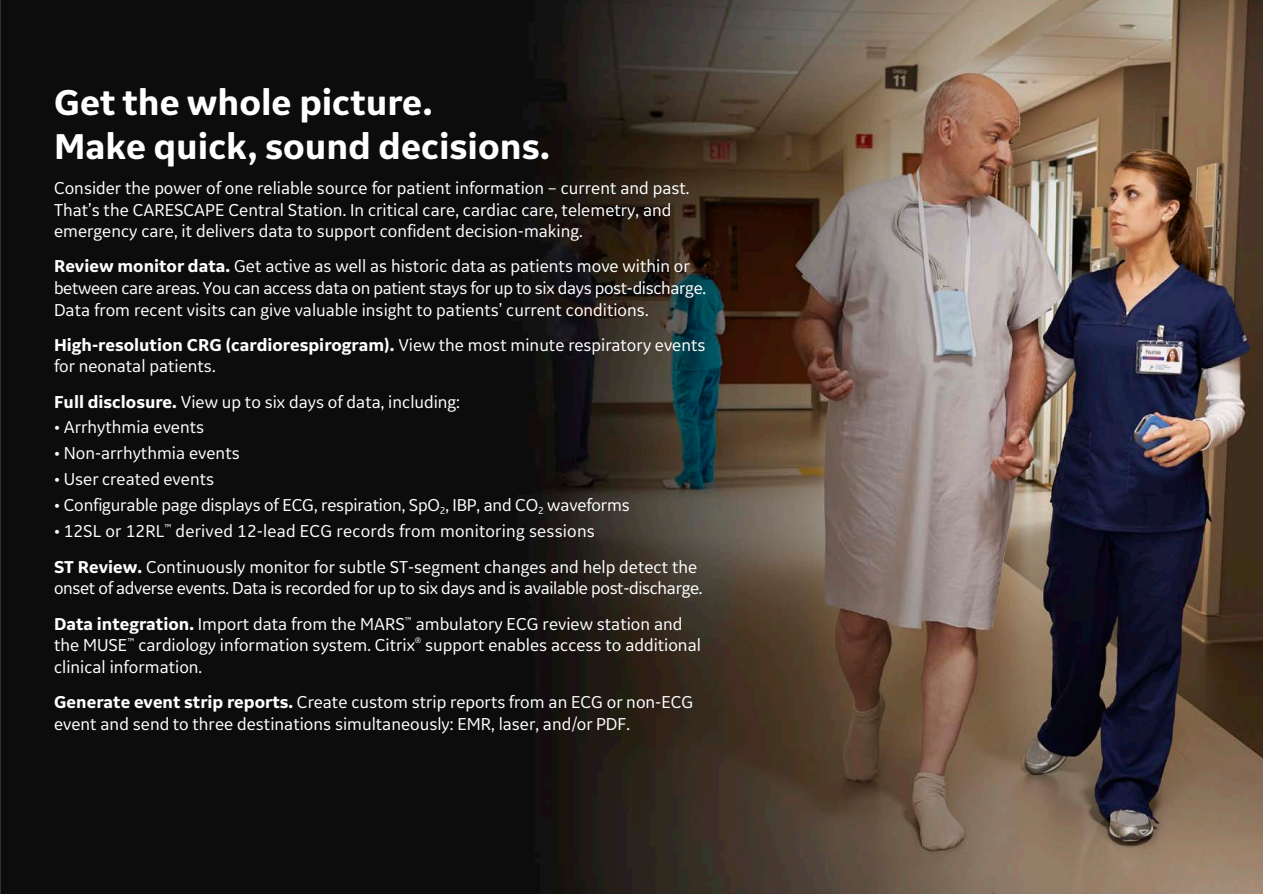
<style>
.page{position:relative;width:1263px;height:894px;background:#fff}
.page>*{position:absolute;margin:0;border:0;box-sizing:border-box;transform-origin:0 0}
.Body_Text{font:700 37.5px/43.5px "GE Inspira Sans";color:#fff}
.Body_Text-2{font:18px/21.6px "GE Inspira Sans";color:#fff}
.Body_Text-3{font:18px/21.6px "GE Inspira Sans";letter-spacing:-.02em;color:#fff}
.s1{font-weight:700}
.s2{font-style:inherit}
</style>
<div class="page">
<img style="left:1px;top:0;width:1262px;height:893px">
<hr style="left:0;top:0;width:1px;height:893px;background:#57585a">
<p class="Body_Text" style="left:54px;top:80px;width:497px">Get the whole picture.<br>Make quick, sound decisions.</p>
<p class="Body_Text-2" style="left:54px;top:177px;width:637px">Consider the power of one reliable source for patient information – current and past.<br>That’s the CARESCAPE Central Station. In critical care, cardiac care, telemetry, and emergency care, it delivers data to support confident decision-making.</p>
<p class="Body_Text-2" style="left:54px;top:255px;width:653px"><span class="s1">Review monitor data.</span> Get active as well as historic data as patients move within or between care areas. You can access data on patient stays for up to six days post-discharge<span class="s2">.<br></span>Data from recent visits can give valuable insight to patients’ current conditions.</p>
<p class="Body_Text-2" style="left:54px;top:333px;width:653px"><span class="s1">High-resolution CRG (cardiorespirogram).</span> View the most minute respiratory events for neonatal patients.</p>
<p class="Body_Text-2" style="left:54px;top:390px;width:407px"><span class="s1">Full disclosure.</span> View up to six days of data, including:</p>
<p class="Body_Text-2" style="left:54px;top:416px;width:152px">• Arrhythmia events</p>
<p class="Body_Text-2" style="left:54px;top:442px;width:187px">• Non-arrhythmia events</p>
<p class="Body_Text-2" style="left:54px;top:468px;width:162px">• User created events</p>
<p class="Body_Text-2" style="left:54px;top:494px;width:577px">• Configurable page displays of ECG, respiration, SpO<sub>2</sub>, IBP, and CO<sub>2</sub> waveforms</p>
<p class="Body_Text-2" style="left:54px;top:519px;width:542px">• 12SL or 12RL<sup>™</sup> derived 12-lead ECG records from monitoring sessions</p>
<p class="Body_Text-3" style="left:54px;top:555px;width:650px"><span class="s1">ST Review.</span> Continuously monitor for subtle ST-segment changes and help detect the onset of adverse events. Data is recorded for up to six days and is available post-discharge.</p>
<p class="Body_Text-2" style="left:54px;top:612px;width:648px"><span class="s1">Data integration.</span> Import data from the MARS<sup>™</sup> ambulatory ECG review station and the MUSE<sup>™</sup> cardiology information system. Citrix<sup>®</sup> support enables access to additional clinical information.</p>
<p class="Body_Text-2" style="left:54px;top:690px;width:640px"><span class="s1">Generate event strip reports.</span> Create custom strip reports from an ECG or non-ECG event and send to three destinations simultaneously: EMR, laser, and/or PDF.</p>
</div>
